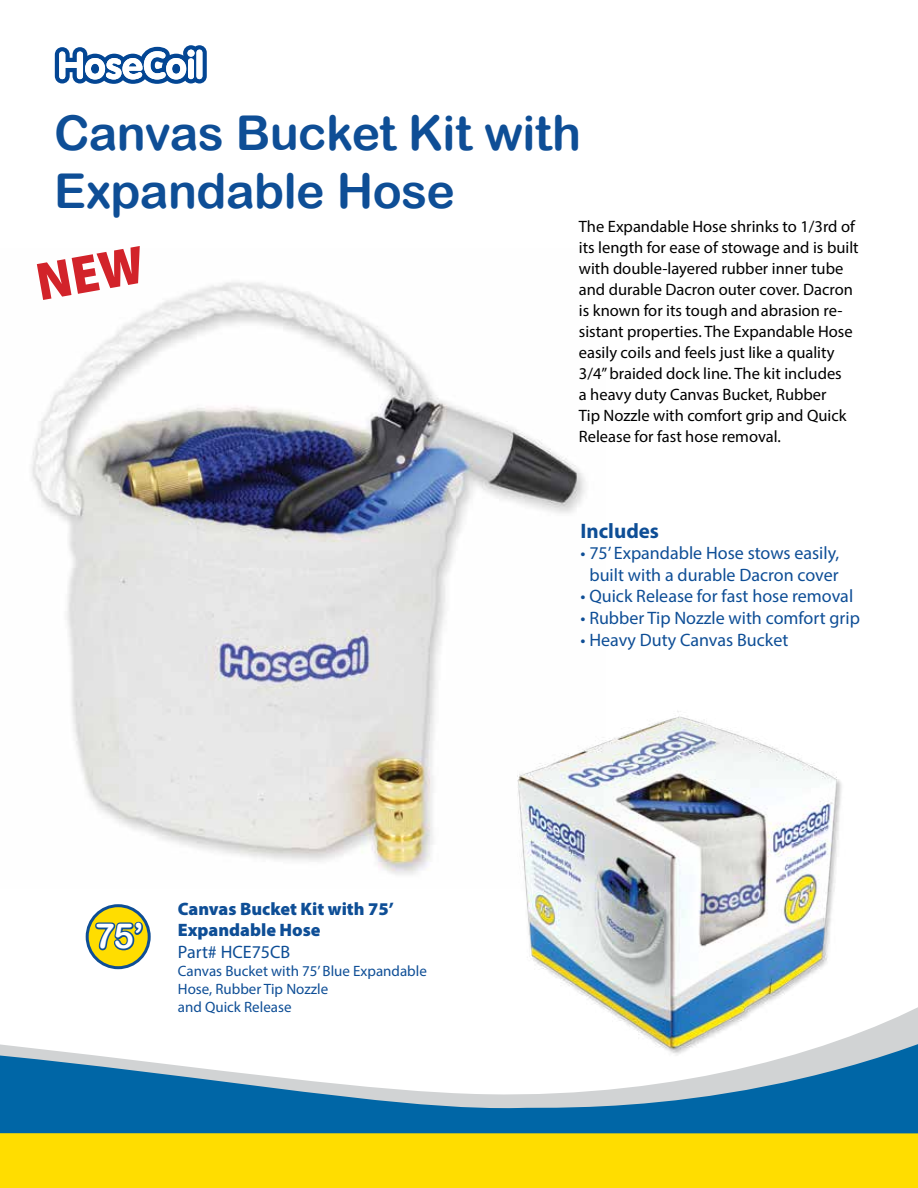
<style>
.page{position:relative;width:918px;height:1188px;background:#fff}
.page>*{position:absolute;margin:0;border:0;box-sizing:border-box;transform-origin:0 0}
.t1{font:48px/57.6px "Arial Rounded MT Bold";letter-spacing:-.01em;color:#0e4e96}
.t2{font:34.5px "Arial Rounded MT Bold";color:#fff}
.t3{font:700 21px "Myriad Pro";color:#0e4e96}
.t4{font:18px/21.6px "Myriad Pro";color:#0e4e96;text-align:center}
.t5{font:900 18px/21.6px "Myriad Pro";color:#0e4e96}
.t6{font:16.5px/21px "Myriad Pro";color:#000}
.t7{font:15px/18px "Myriad Pro";color:#0e4e96}
</style>
<div class="page">
<svg style="left:0;top:1007px;width:918px;height:126px"></svg>
<div style="left:0;top:1133px;width:918px;height:55px;background:#fd0"></div>
<svg style="left:55px;top:45px;width:152px;height:39px"></svg>
<div style="left:187px;top:50px;width:8px;height:7px;background:#fff;border-radius:50%"></div>
<div style="left:188px;top:58px;width:6px;height:21px;background:#fff;border-radius:3px"></div>
<div style="left:196px;top:50px;width:6px;height:29px;background:#fff;border-radius:3px"></div>
<img style="left:32px;top:282px;width:553px;height:593px">
<svg style="left:87px;top:906px;width:62px;height:62px"></svg>
<div style="left:86px;top:904px;width:65px;height:65px;border:3px solid #0e4e96;border-radius:50%"></div>
<svg style="left:93px;top:919px;width:52px;height:34px;background:#9da23c"></svg>
<img style="left:491px;top:702px;width:373px;height:369px">
<svg style="left:37px;top:282px;width:109px;height:18px"></svg>
<h1 class="t1" style="left:54px;top:104px;width:529px">Canvas Bucket Kit with<br>Expandable Hose</h1>
<p class="t6" style="left:579px;top:215px;width:281px">The Expandable Hose shrinks to 1/3rd of its length for ease of stowage and is built with double-layered rubber inner tube and durable Dacron outer cover. Dacron is known for its tough and abrasion re&shy;sistant properties. The Expandable Hose easily coils and feels just like a quality 3/4” braided dock line. The kit includes<br>a heavy duty Canvas Bucket, Rubber<br>Tip Nozzle with comfort grip and Quick Release for fast hose removal.</p>
<h2 class="t2" style="left:94px;top:916px;width:51px">75’</h2>
<p class="t5" style="left:178px;top:897px;width:218px">Canvas Bucket Kit with 75’<br>Expandable Hose</p>
<p class="t4" style="left:178px;top:941px;width:114px">Part# HCE75CB</p>
<p class="t7" style="left:178px;top:962px;width:250px">Canvas Bucket with 75’ Blue Expandable<br>Hose, Rubber Tip Nozzle<br>and Quick Release</p>
<p class="t3" style="left:580px;top:517px;width:80px">Includes</p>
<p class="t4" style="left:580px;top:542px;width:260px">• 75’ Expandable Hose stows easily, built with a durable Dacron cover</p>
<p class="t4" style="left:580px;top:585px;width:274px">• Quick Release for fast hose removal</p>
<p class="t4" style="left:580px;top:607px;width:281px">• Rubber Tip Nozzle with comfort grip</p>
<p class="t4" style="left:580px;top:629px;width:209px">• Heavy Duty Canvas Bucket</p>
</div>
